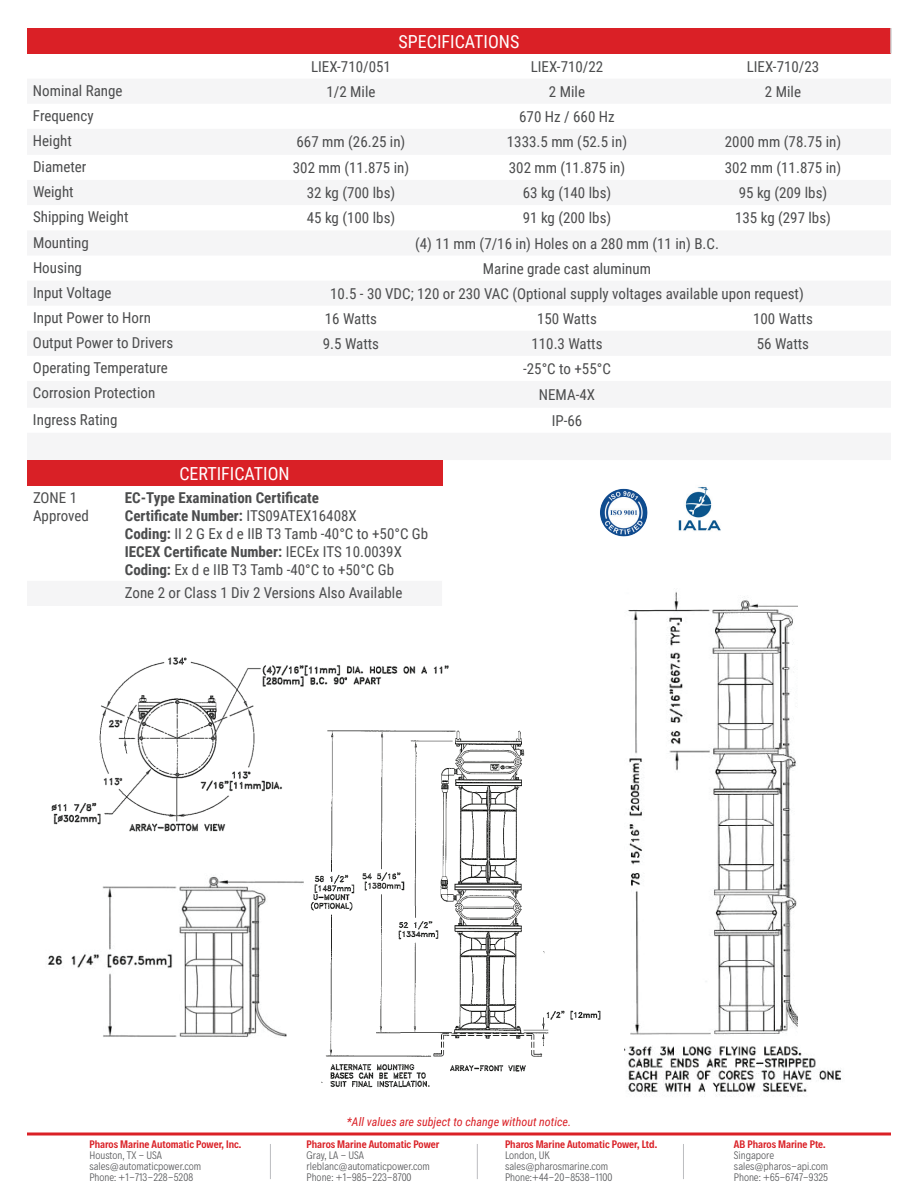
<style>
.page{position:relative;width:918px;height:1188px;background:#fff}
.page>*{position:absolute;margin:0;border:0;box-sizing:border-box;transform-origin:0 0}
.t1{font:18px "Roboto Condensed";color:#fff}
.t2{font:15px/18px "Roboto Condensed";color:#4b4c4d}
.t3{font:italic 12px "Roboto Condensed";color:#da2026}
.t4{font:300 10.8px/10.8px "Decalotype";color:#57585a}
.t5{font:600 10.8px "Decalotype";color:#da2026}
.s1{font-weight:700}
</style>
<div class="page">
<svg style="left:27px;top:1132px;width:864px;height:4px;background:#e3575c"></svg>
<hr style="left:270px;top:1144px;width:1px;height:35px;background:#bcbdc0">
<hr style="left:477px;top:1144px;width:1px;height:35px;background:#bcbdc0">
<hr style="left:683px;top:1144px;width:1px;height:35px;background:#bcbdc0">
<div style="left:27px;top:28px;width:864px;height:26px;background:#da2026"></div>
<hr style="left:890px;top:28px;width:2px;height:26px;background:#d1d2d4">
<div style="left:27px;top:460px;width:415px;height:26px;background:#d92026"></div>
<img style="left:51px;top:657px;width:398px;height:175px">
<img style="left:678px;top:487px;width:43px;height:44px">
<img style="left:600px;top:488px;width:48px;height:49px">
<img style="left:307px;top:723px;width:294px;height:365px">
<img style="left:47px;top:875px;width:257px;height:162px">
<img style="left:628px;top:591px;width:170px;height:444px">
<img style="left:624px;top:1046px;width:217px;height:51px">
<p class="t1" style="left:399px;top:29px;width:122px">SPECIFICATIONS</p>
<p class="t2" style="left:311px;top:57px;width:81px">LIEX-710/051</p>
<p class="t2" style="left:531px;top:57px;width:74px">LIEX-710/22</p>
<p class="t2" style="left:747px;top:57px;width:74px">LIEX-710/23</p>
<p class="t2" style="left:33px;top:81px;width:91px">Nominal Range</p>
<p class="t2" style="left:326px;top:82px;width:51px">1/2 Mile</p>
<p class="t2" style="left:549px;top:82px;width:38px">2 Mile</p>
<p class="t2" style="left:765px;top:82px;width:38px">2 Mile</p>
<p class="t2" style="left:33px;top:106px;width:62px">Frequency</p>
<p class="t2" style="left:519px;top:107px;width:97px">670 Hz / 660 Hz</p>
<p class="t2" style="left:33px;top:131px;width:40px">Height</p>
<p class="t2" style="left:297px;top:133px;width:110px">667 mm (26.25 in)</p>
<p class="t2" style="left:507px;top:133px;width:122px">1333.5 mm (52.5 in)</p>
<p class="t2" style="left:725px;top:133px;width:118px">2000 mm (78.75 in)</p>
<p class="t2" style="left:33px;top:157px;width:55px">Diameter</p>
<p class="t2" style="left:293px;top:158px;width:118px">302 mm (11.875 in)</p>
<p class="t2" style="left:509px;top:158px;width:118px">302 mm (11.875 in)</p>
<p class="t2" style="left:725px;top:158px;width:118px">302 mm (11.875 in)</p>
<p class="t2" style="left:33px;top:182px;width:42px">Weight</p>
<p class="t2" style="left:307px;top:183px;width:90px">32 kg (700 lbs)</p>
<p class="t2" style="left:523px;top:183px;width:90px">63 kg (140 lbs)</p>
<p class="t2" style="left:739px;top:183px;width:90px">95 kg (209 lbs)</p>
<p class="t2" style="left:33px;top:207px;width:97px">Shipping Weight</p>
<p class="t2" style="left:307px;top:208px;width:90px">45 kg (100 lbs)</p>
<p class="t2" style="left:523px;top:208px;width:90px">91 kg (200 lbs)</p>
<p class="t2" style="left:735px;top:208px;width:97px">135 kg (297 lbs)</p>
<p class="t2" style="left:33px;top:233px;width:57px">Mounting</p>
<p class="t2" style="left:415px;top:234px;width:305px">(4) 11 mm (7/16 in) Holes on a 280 mm (11 in) B.C.</p>
<p class="t2" style="left:33px;top:258px;width:51px">Housing</p>
<p class="t2" style="left:483px;top:259px;width:170px">Marine grade cast aluminum</p>
<p class="t2" style="left:33px;top:283px;width:80px">Input Voltage</p>
<p class="t2" style="left:330px;top:284px;width:475px">10.5 - 30 VDC; 120 or 230 VAC (Optional supply voltages available upon request)</p>
<p class="t2" style="left:33px;top:308px;width:119px">Input Power to Horn</p>
<p class="t2" style="left:325px;top:309px;width:54px">16 Watts</p>
<p class="t2" style="left:537px;top:309px;width:61px">150 Watts</p>
<p class="t2" style="left:753px;top:309px;width:61px">100 Watts</p>
<p class="t2" style="left:33px;top:333px;width:142px">Output Power to Drivers</p>
<p class="t2" style="left:323px;top:334px;width:58px">9.5 Watts</p>
<p class="t2" style="left:531px;top:334px;width:73px">110.3 Watts</p>
<p class="t2" style="left:757px;top:334px;width:54px">56 Watts</p>
<p class="t2" style="left:33px;top:358px;width:136px">Operating Temperature</p>
<p class="t2" style="left:523px;top:359px;width:89px">-25°C to +55°C</p>
<p class="t2" style="left:33px;top:383px;width:124px">Corrosion Protection</p>
<p class="t2" style="left:539px;top:385px;width:58px">NEMA-4X</p>
<p class="t2" style="left:33px;top:410px;width:86px">Ingress Rating</p>
<p class="t2" style="left:552px;top:411px;width:32px">IP-66</p>
<p class="t1" style="left:179px;top:461px;width:112px">CERTIFICATION</p>
<p class="t2" style="left:33px;top:488px;width:58px">ZONE 1<br>Approved</p>
<p class="t2" style="left:125px;top:488px;width:305px"><span class="s1">EC-Type Examination Certificate<br>Certificate Number:</span> ITS09ATEX16408X<br><span class="s1">Coding:</span> II 2 G Ex d e IIB T3 Tamb -40°C to +50°C Gb <span class="s1">IECEX Certificate Number:</span> IECEx ITS 10.0039X <span class="s1">Coding:</span> Ex d e IIB T3 Tamb -40°C to +50°C Gb</p>
<p class="t2" style="left:125px;top:583px;width:279px">Zone 2 or Class 1 Div 2 Versions Also Available</p>
<p class="t5" style="left:89px;top:1137px;width:153px">Pharos Marine Automatic Power, Inc.</p>
<p class="t4" style="left:89px;top:1149px;width:113px">Houston, TX - USA sales@automaticpower.com<br>Phone: +1-713-228-5208</p>
<p class="t3" style="left:347px;top:1113px;width:226px">*All values are subject to change without notice.</p>
<p class="t5" style="left:307px;top:1137px;width:134px">Pharos Marine Automatic Power</p>
<p class="t4" style="left:307px;top:1149px;width:125px">Gray, LA - USA rleblanc@automaticpower.com<br>Phone: +1-985-223-8700</p>
<p class="t5" style="left:505px;top:1137px;width:154px">Pharos Marine Automatic Power, Ltd.</p>
<p class="t4" style="left:505px;top:1149px;width:109px">London, UK sales@pharosmarine.com<br>Phone:+44-20-8538-1100</p>
<p class="t5" style="left:734px;top:1137px;width:93px">AB Pharos Marine Pte.</p>
<p class="t4" style="left:734px;top:1149px;width:96px">Singapore sales@pharos-api.com<br>Phone: +65-6747-9325</p>
</div>
